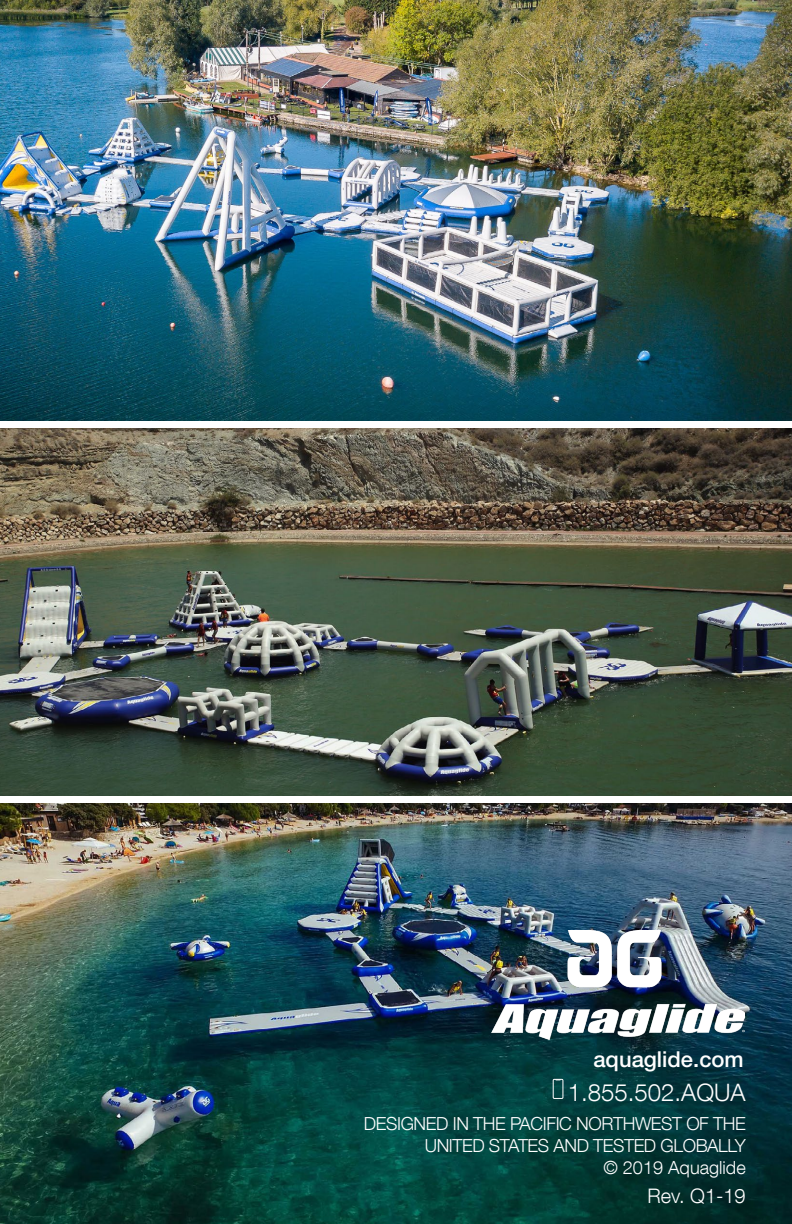
<style>
.page{position:relative;width:792px;height:1224px;background:#fff}
.page>*{position:absolute;margin:0;border:0;box-sizing:border-box;transform-origin:0 0}
.t1{font:300 24px "Helvetica Neue LT Com";color:#fff}
.t2{font:500 22px "Helvetica Neue LT Std";color:#fff}
.t3{font:300 20px "Helvetica Neue LT Com";color:#fff}
.t4{font:300 18.2px "Helvetica Neue LT Com";color:#fff}
.t5{font:300 18px/21.6px "Helvetica Neue LT Com";letter-spacing:-.02em;color:#fff;text-align:right}
</style>
<div class="page">
<img style="left:0;top:0;width:792px;height:421px">
<img style="left:0;top:803px;width:792px;height:421px">
<img style="left:0;top:428px;width:792px;height:368px">
<img style="left:491px;top:930px;width:253px;height:109px">
<div style="left:553px;top:1079px;width:10px;height:20px;border:1px solid #fff"></div>
<p class="t2" style="left:593px;top:1047px;width:152px">aquaglide.com</p>
<p class="t1" style="left:568px;top:1077px;width:179px">1.855.502.AQUA</p>
<p class="t5" style="left:364px;top:1113px;width:383px">DESIGNED IN THE PACIFIC NORTHWEST OF THE<br>UNITED STATES AND TESTED GLOBALLY</p>
<p class="t4" style="left:603px;top:1156px;width:144px">© 2019 Aquaglide</p>
<p class="t3" style="left:648px;top:1184px;width:100px">Rev. Q1-19</p>
</div>
